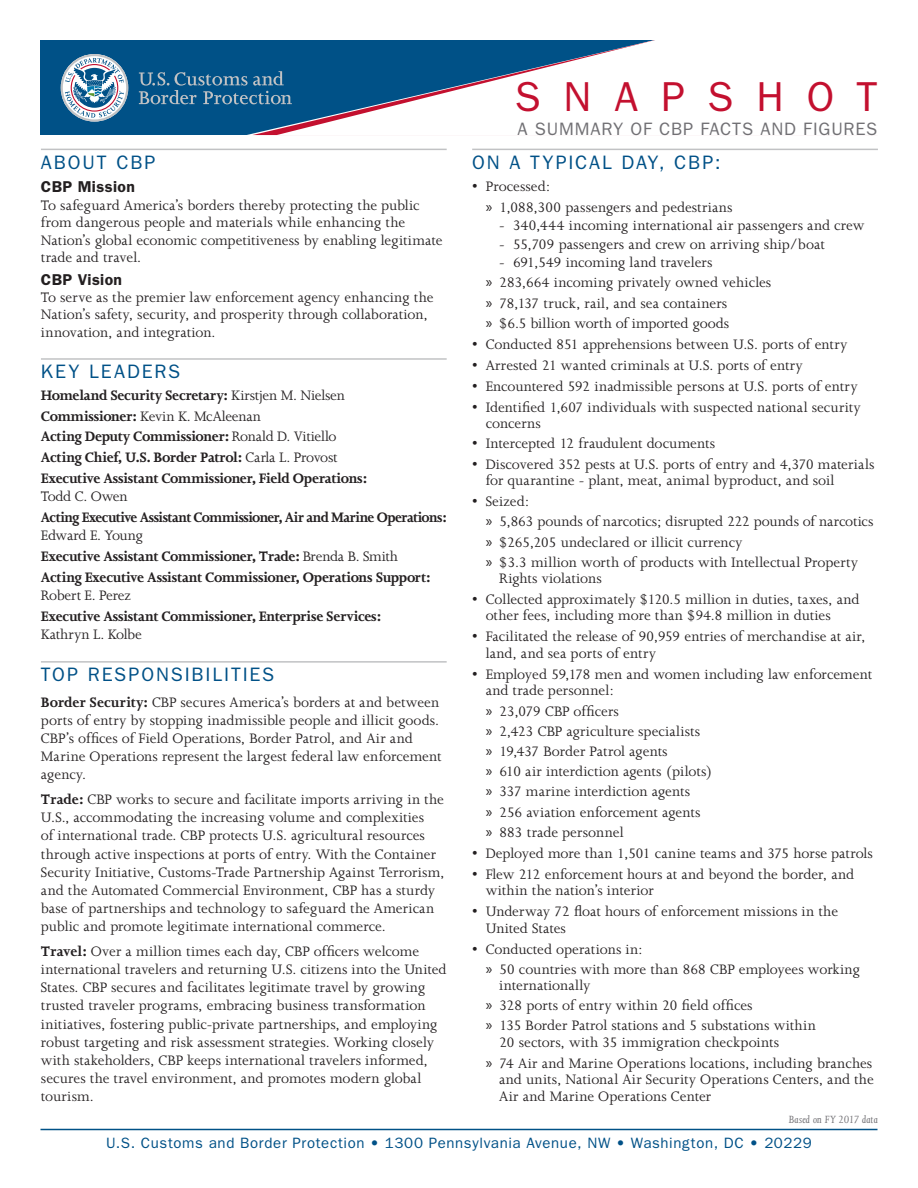
<style>
.page{position:relative;width:918px;height:1188px;background:#fff}
.page>*{position:absolute;margin:0;border:0;box-sizing:border-box;transform-origin:0 0}
.t1{font:42px "Franklin Gothic";letter-spacing:.54em;color:#c3102f}
.Heading{font:19.5px "Franklin Gothic";letter-spacing:.095em;color:#005187}
.t2{font:18px "Franklin Gothic";letter-spacing:.045em;color:#717074}
.Copy{font:15.75px/18.1px "Joanna";color:#231f20}
.Copy-2{font:700 15.75px/18.1px "Joanna";letter-spacing:-.02em;color:#231f20}
.Copy_-_smaller{font:15.75px/17.4px "Joanna";color:#231f20}
.Subheading{font:600 15.75px "Franklin Gothic";letter-spacing:.025em;color:#231f20}
.Contact_Information{font:15px "Franklin Gothic";letter-spacing:.045em;color:#005187}
.Copy_-_smaller-2{font:italic 12px "Joanna";letter-spacing:.01em;color:#717074}
.s1{font-weight:400}
.s2{font-weight:700}
.s3{font-family:"Myriad Pro"}
</style>
<div class="page">
<div style="left:40px;top:41px;width:838px;height:94px;background:#005187"></div>
<svg style="left:139px;top:72px;width:108px;height:32px"></svg>
<svg style="left:61px;top:54px;width:67px;height:68px"></svg>
<svg style="left:253px;top:76px;width:24px;height:59px"></svg>
<svg style="left:277px;top:40px;width:601px;height:95px;fill:#fff"></svg>
<hr style="left:40px;top:1129px;width:838px;height:1px;background:#005187">
<hr style="left:41px;top:149px;width:406px;height:1px;background:#c1c2c4">
<hr style="left:41px;top:358px;width:406px;height:2px;background:#c1c2c4">
<hr style="left:41px;top:661px;width:406px;height:2px;background:#c1c2c4">
<hr style="left:472px;top:149px;width:406px;height:1px;background:#c1c2c4">
<p class="Heading" style="left:41px;top:151px;width:116px">ABOUT CBP</p>
<p class="Subheading" style="left:41px;top:178px;width:95px">CBP Mission</p>
<p class="Copy_-_smaller" style="left:41px;top:197px;width:403px">To safeguard America’s borders thereby protecting the public from dangerous people and materials while enhancing the Nation’s global economic competitiveness by enabling legitimate trade and travel.</p>
<p class="Subheading" style="left:41px;top:270px;width:83px">CBP Vision</p>
<p class="Copy_-_smaller" style="left:41px;top:289px;width:394px">To serve as the premier law enforcement agency enhancing the<br>Nation’s safety, security, and prosperity through collaboration, innovation, and integration.</p>
<p class="Heading" style="left:41px;top:361px;width:141px">KEY LEADERS</p>
<p class="Copy-2" style="left:41px;top:386px;width:306px">Homeland Security Secretary: <span class="s1">Kirstjen M. Nielsen</span></p>
<p class="Copy" style="left:41px;top:407px;width:222px"><span class="s2">Commissioner:</span> Kevin K. McAleenan</p>
<p class="Copy-2" style="left:41px;top:428px;width:297px">Acting Deputy Commissioner: <span class="s1">Ronald D. Vitiello</span></p>
<p class="Copy-2" style="left:41px;top:449px;width:298px">Acting Chief, U.S. Border Patrol: <span class="s1">Carla L. Provost</span></p>
<p class="Copy-2" style="left:41px;top:469px;width:328px">Executive Assistant Commissioner, Field Operations:<br><span class="s1">Todd C. Owen</span></p>
<p class="Copy-2" style="left:41px;top:508px;width:407px">Acting Executive Assistant Commissioner, Air and Marine Operations:<br><span class="s1">Edward E. Young</span></p>
<p class="Copy-2" style="left:41px;top:547px;width:359px">Executive Assistant Commissioner, Trade: <span class="s1">Brenda B. Smith</span></p>
<p class="Copy-2" style="left:41px;top:568px;width:391px">Acting Executive Assistant Commissioner, Operations Support:<br><span class="s1">Robert E. Perez</span></p>
<p class="Copy-2" style="left:41px;top:607px;width:342px">Executive Assistant Commissioner, Enterprise Services:<br><span class="s1">Kathryn L. Kolbe</span></p>
<p class="Heading" style="left:41px;top:663px;width:235px">TOP RESPONSIBILITIES</p>
<p class="Copy" style="left:41px;top:693px;width:402px"><span class="s2">Border Security:</span> CBP secures America’s borders at and between ports of entry by stopping inadmissible people and illicit goods.<br>CBP’s offices of Field Operations, Border Patrol, and Air and Marine Operations represent the largest federal law enforcement agency.</p>
<p class="Copy" style="left:41px;top:790px;width:405px"><span class="s2">Trade:</span> CBP works to secure and facilitate imports arriving in the U.S., accommodating the increasing volume and complexities<br>of international trade. CBP protects U.S. agricultural resources through active inspections at ports of entry. With the Container Security Initiative, Customs-Trade Partnership Against Terrorism, and the Automated Commercial Environment, CBP has a sturdy base of partnerships and technology to safeguard the American public and promote legitimate international commerce.</p>
<p class="Copy" style="left:41px;top:942px;width:407px"><span class="s2">Travel:</span> Over a million times each day, CBP officers welcome international travelers and returning U.S. citizens into the United States. CBP secures and facilitates legitimate travel by growing trusted traveler programs, embracing business transformation initiatives, fostering public-private partnerships, and employing robust targeting and risk assessment strategies. Working closely with stakeholders, CBP keeps international travelers informed, secures the travel environment, and promotes modern global tourism.</p>
<h1 class="t1" style="left:515px;top:72px;width:364px">SNAPSHOT</h1>
<p class="t2" style="left:518px;top:118px;width:361px">A SUMMARY OF CBP FACTS AND FIGURES</p>
<p class="Heading" style="left:472px;top:151px;width:250px">ON A TYPICAL DAY, CBP:</p>
<p class="Copy" style="left:472px;top:178px;width:80px">• Processed:</p>
<p class="Copy" style="left:486px;top:198px;width:248px"><span class="s3">»</span> 1,088,300 passengers and pedestrians</p>
<p class="Copy" style="left:499px;top:216px;width:367px">- 340,444 incoming international air passengers and crew</p>
<p class="Copy" style="left:499px;top:235px;width:327px">- 55,709 passengers and crew on arriving ship/boat</p>
<p class="Copy" style="left:499px;top:254px;width:215px">- 691,549 incoming land travelers</p>
<p class="Copy" style="left:486px;top:274px;width:287px"><span class="s3">»</span> 283,664 incoming privately owned vehicles</p>
<p class="Copy" style="left:486px;top:294px;width:243px"><span class="s3">»</span> 78,137 truck, rail, and sea containers</p>
<p class="Copy" style="left:486px;top:314px;width:245px"><span class="s3">»</span> $6.5 billion worth of imported goods</p>
<p class="Copy" style="left:472px;top:335px;width:377px">• Conducted 851 apprehensions between U.S. ports of entry</p>
<p class="Copy" style="left:472px;top:356px;width:332px">• Arrested 21 wanted criminals at U.S. ports of entry</p>
<p class="Copy" style="left:472px;top:377px;width:387px">• Encountered 592 inadmissible persons at U.S. ports of entry</p>
<p class="Copy" style="left:486px;top:399px;width:377px;line-height:15.9px;text-indent:-14px">• Identified 1,607 individuals with suspected national security concerns</p>
<p class="Copy" style="left:472px;top:434px;width:245px">• Intercepted 12 fraudulent documents</p>
<p class="Copy" style="left:486px;top:456px;width:390px;line-height:16.6px;text-indent:-14px">• Discovered 352 pests at U.S. ports of entry and 4,370 materials for quarantine - plant, meat, animal byproduct, and soil</p>
<p class="Copy" style="left:472px;top:493px;width:59px">• Seized:</p>
<p class="Copy" style="left:486px;top:513px;width:389px"><span class="s3">»</span> 5,863 pounds of narcotics; disrupted 222 pounds of narcotics</p>
<p class="Copy" style="left:486px;top:533px;width:258px"><span class="s3">»</span> $265,205 undeclared or illicit currency</p>
<p class="Copy" style="left:499px;top:554px;width:361px;line-height:15.9px;text-indent:-14px"><span class="s3">»</span> $3.3 million worth of products with Intellectual Property<br>Rights violations</p>
<p class="Copy" style="left:486px;top:591px;width:375px;line-height:16.6px;text-indent:-14px">• Collected approximately $120.5 million in duties, taxes, and other fees, including more than $94.8 million in duties</p>
<p class="Copy" style="left:486px;top:628px;width:381px;line-height:16.6px;text-indent:-14px">• Facilitated the release of 90,959 entries of merchandise at air, land, and sea ports of entry</p>
<p class="Copy" style="left:486px;top:666px;width:388px;line-height:16.6px;text-indent:-14px">• Employed 59,178 men and women including law enforcement and trade personnel:</p>
<p class="Copy" style="left:486px;top:702px;width:135px"><span class="s3">»</span> 23,079 CBP officers</p>
<p class="Copy" style="left:486px;top:722px;width:216px"><span class="s3">»</span> 2,423 CBP agriculture specialists</p>
<p class="Copy" style="left:486px;top:742px;width:184px"><span class="s3">»</span> 19,437 Border Patrol agents</p>
<p class="Copy" style="left:486px;top:763px;width:228px"><span class="s3">»</span> 610 air interdiction agents (pilots)</p>
<p class="Copy" style="left:486px;top:783px;width:206px"><span class="s3">»</span> 337 marine interdiction agents</p>
<p class="Copy" style="left:486px;top:803px;width:216px"><span class="s3">»</span> 256 aviation enforcement agents</p>
<p class="Copy" style="left:486px;top:823px;width:139px"><span class="s3">»</span> 883 trade personnel</p>
<p class="Copy" style="left:472px;top:844px;width:402px">• Deployed more than 1,501 canine teams and 375 horse patrols</p>
<p class="Copy" style="left:486px;top:866px;width:370px;line-height:16.6px;text-indent:-14px">• Flew 212 enforcement hours at and beyond the border, and within the nation’s interior</p>
<p class="Copy" style="left:486px;top:903px;width:354px;line-height:16.6px;text-indent:-14px">• Underway 72 float hours of enforcement missions in the<br>United States</p>
<p class="Copy" style="left:472px;top:940px;width:172px">• Conducted operations in:</p>
<p class="Copy" style="left:499px;top:961px;width:362px;line-height:15.9px;text-indent:-14px"><span class="s3">»</span> 50 countries with more than 868 CBP employees working internationally</p>
<p class="Copy" style="left:486px;top:996px;width:268px"><span class="s3">»</span> 328 ports of entry within 20 field offices</p>
<p class="Copy" style="left:499px;top:1017px;width:318px;line-height:16.6px;text-indent:-14px"><span class="s3">»</span> 135 Border Patrol stations and 5 substations within<br>20 sectors, with 35 immigration checkpoints</p>
<p class="Copy" style="left:499px;top:1055px;width:376px;line-height:16.6px;text-align:justify;text-indent:-14px"><span class="s3">»</span> 74 Air and Marine Operations locations, including branches and units, National Air Security Operations Centers, and the Air and Marine Operations Center</p>
<p class="Copy_-_smaller-2" style="left:789px;top:1113px;width:91px">Based on FY 2017 data</p>
<p class="Contact_Information" style="left:106px;top:1134px;width:707px">U.S. Customs and Border Protection • 1300 Pennsylvania Avenue, NW • Washington, DC • 20229</p>
</div>
